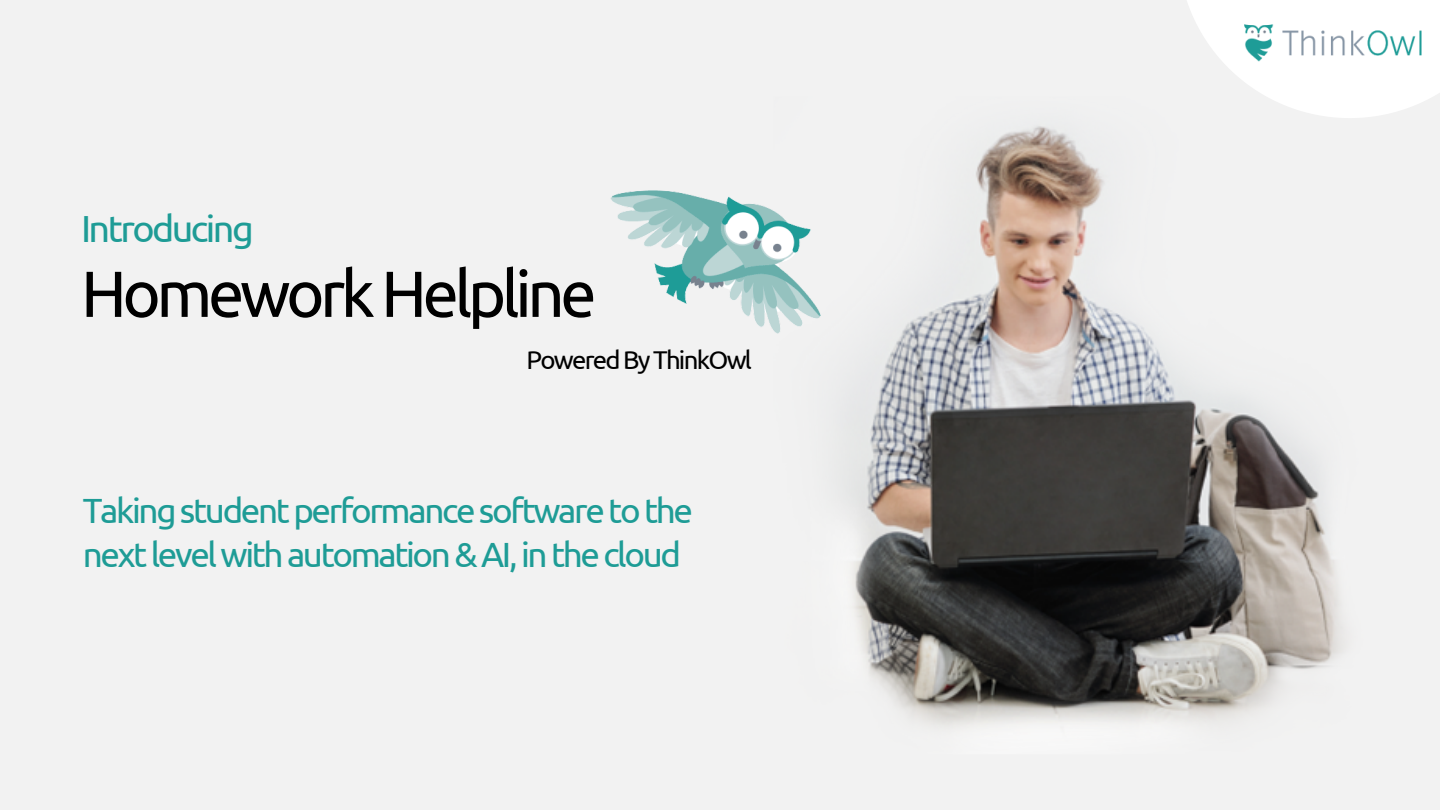
<style>
.page{position:relative;width:1440px;height:810px;background:#f2f2f2}
.page>*{position:absolute;margin:0;border:0;box-sizing:border-box;transform-origin:0 0}
.t1{font:65px "Ubuntu";letter-spacing:-.065em;color:#000}
.t2{font:37.7px "Ubuntu";letter-spacing:-.065em;color:#1e9c96}
.t3{font:35px/43.5px "Ubuntu";letter-spacing:-.065em;color:#1e9c96}
.t4{font:25.7px "Ubuntu";letter-spacing:-.065em;color:#000}
</style>
<div class="page">
<svg style="left:1187px;top:0;width:253px;height:117px"></svg>
<img style="left:610px;top:190px;width:141px;height:126px">
<img style="left:751px;top:81px;width:617px;height:645px">
<img style="left:1242px;top:23px;width:180px;height:39px">
<p class="t2" style="left:81px;top:207px;width:174px">Introducing</p>
<p class="t1" style="left:81px;top:256px;width:517px">Homework Helpline</p>
<p class="t4" style="left:526px;top:345px;width:227px">Powered By ThinkOwl</p>
<p class="t3" style="left:83px;top:488px;width:612px">Taking student performance software to the next level with automation &amp; AI, in the cloud</p>
</div>
